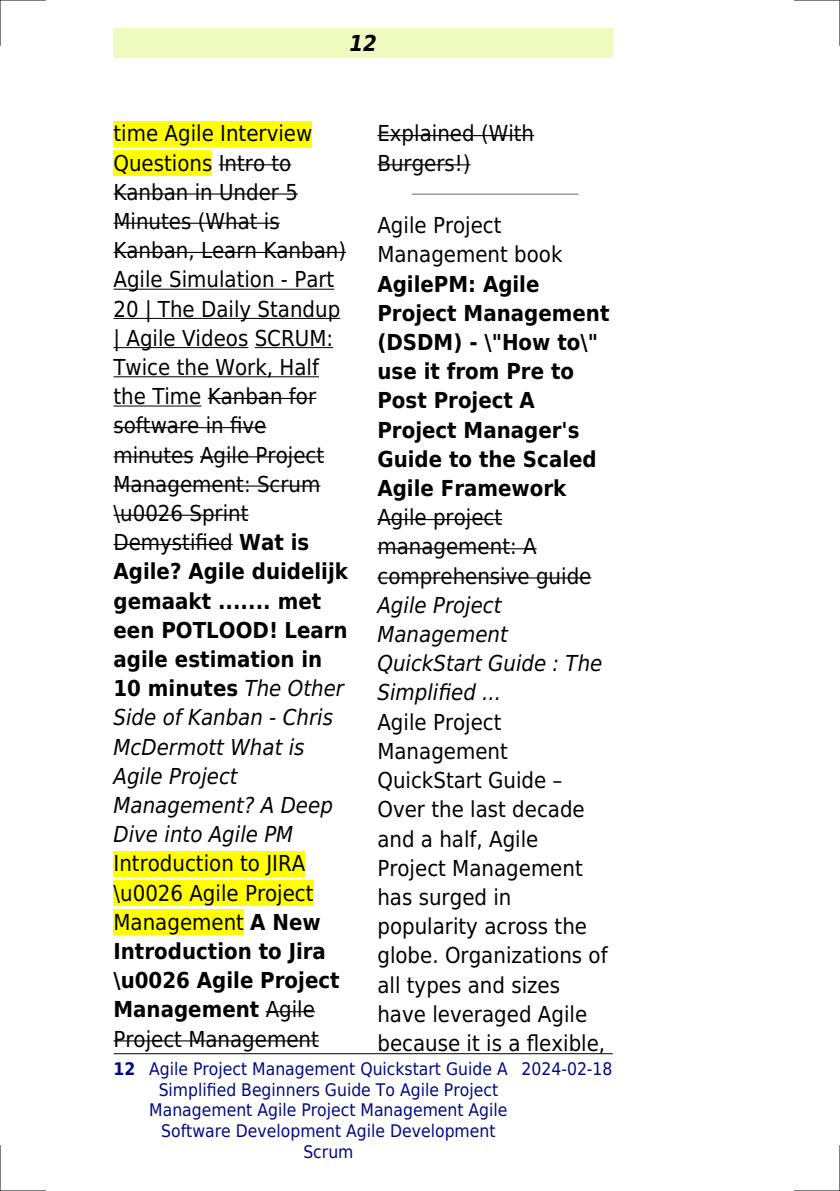
<style>
.page{position:relative;width:840px;height:1191px;background:#fff}
.page>*{position:absolute;margin:0;border:0;box-sizing:border-box;transform-origin:0 0}
.t1{font:22px/29.2px "DejaVu Sans Condensed";color:#000}
.t2{font:700 22px/29.2px "DejaVu Sans Condensed";color:#000}
.t3{font:italic 22px/29.2px "DejaVu Sans Condensed";color:#000}
.t4{font:italic 700 22px "DejaVu Sans Condensed";color:#000}
.t5{font:17.4px "DejaVu Sans Condensed";color:#000880}
.s1{font-weight:700}
.s2{font-style:italic}
</style>
<div class="page">
<div style="left:113px;top:28px;width:499px;height:30px;background:#effbbe"></div>
<svg style="left:114px;top:1053px;width:21px;height:1px"></svg>
<hr style="left:135px;top:1053px;width:386px;height:1px;background:#000">
<hr style="left:521px;top:1053px;width:91px;height:1px;background:#000">
<div style="left:113px;top:121px;width:199px;height:25px;background:#ff0"></div>
<div style="left:113px;top:150px;width:99px;height:26px;background:#ff0"></div>
<hr style="left:219px;top:164px;width:72px;height:1px;background:#000">
<hr style="left:113px;top:193px;width:185px;height:2px;background:#000">
<hr style="left:113px;top:223px;width:166px;height:1px;background:#000">
<hr style="left:113px;top:252px;width:233px;height:1px;background:#000">
<hr style="left:113px;top:289px;width:221px;height:1px;background:#000">
<hr style="left:113px;top:318px;width:227px;height:1px;background:#000">
<hr style="left:113px;top:347px;width:135px;height:1px;background:#000">
<hr style="left:254px;top:347px;width:79px;height:1px;background:#000">
<hr style="left:113px;top:376px;width:206px;height:1px;background:#000">
<hr style="left:113px;top:405px;width:88px;height:1px;background:#000">
<hr style="left:208px;top:398px;width:108px;height:1px;background:#000">
<hr style="left:113px;top:427px;width:153px;height:1px;background:#000">
<hr style="left:113px;top:456px;width:81px;height:1px;background:#000">
<hr style="left:200px;top:456px;width:124px;height:1px;background:#000">
<hr style="left:113px;top:485px;width:207px;height:1px;background:#000">
<hr style="left:113px;top:515px;width:135px;height:1px;background:#000">
<hr style="left:113px;top:544px;width:120px;height:1px;background:#000">
<div style="left:113px;top:851px;width:192px;height:25px;background:#ff0"></div>
<div style="left:113px;top:880px;width:200px;height:25px;background:#ff0"></div>
<div style="left:113px;top:909px;width:131px;height:26px;background:#ff0"></div>
<hr style="left:265px;top:1011px;width:50px;height:1px;background:#000">
<hr style="left:113px;top:1040px;width:206px;height:1px;background:#000">
<hr style="left:377px;top:135px;width:157px;height:1px;background:#000">
<hr style="left:377px;top:164px;width:93px;height:1px;background:#000">
<hr style="left:412px;top:193px;width:165px;height:2px;background:#999">
<hr style="left:377px;top:519px;width:125px;height:1px;background:#000">
<hr style="left:377px;top:548px;width:159px;height:1px;background:#000">
<hr style="left:377px;top:577px;width:214px;height:1px;background:#000">
<hr style="left:0;top:0;width:45px;height:1px;background:#000">
<hr style="left:794px;top:0;width:45px;height:1px;background:#000">
<hr style="left:0;top:1190px;width:45px;height:1px;background:#000">
<hr style="left:794px;top:1190px;width:45px;height:1px;background:#000">
<hr style="left:0;top:0;width:1px;height:45px;background:#000">
<hr style="left:0;top:1145px;width:1px;height:46px;background:#000">
<hr style="left:839px;top:0;width:1px;height:45px;background:#000">
<hr style="left:839px;top:1145px;width:1px;height:46px;background:#000">
<p class="t4" style="left:349px;top:30px;width:29px">12</p>
<p class="t1" style="left:113px;top:119px;width:236px">time Agile Interview<br>Questions Intro to<br>Kanban in Under 5<br>Minutes (What is<br>Kanban, Learn Kanban)<br>Agile Simulation - Part<br>20 | The Daily Standup | Agile Videos SCRUM:<br>Twice the Work, Half the Time Kanban for software in five minutes Agile Project<br>Management: Scrum \u0026 Sprint<br>Demystified <span class="s1">Wat is<br>Agile? Agile duidelijk gemaakt ....... met een POTLOOD! Learn agile estimation in<br>10 minutes</span> <span class="s2">The Other<br>Side of Kanban - Chris<br>McDermott What is<br>Agile Project<br>Management? A Deep<br>Dive into Agile PM</span></p>
<p class="t1" style="left:113px;top:849px;width:227px">Introduction to JIRA \u0026 Agile Project<br>Management <span class="s1">A New<br>Introduction to Jira \u0026 Agile Project<br>Management</span> Agile<br>Project Management</p>
<p class="t1" style="left:377px;top:119px;width:158px">Explained (With<br>Burgers!)</p>
<p class="t1" style="left:377px;top:211px;width:186px">Agile Project<br>Management book</p>
<p class="t2" style="left:377px;top:269px;width:233px">AgilePM: Agile<br>Project Management (DSDM) - \"How to\" use it from Pre to<br>Post Project A<br>Project Manager's<br>Guide to the Scaled<br>Agile Framework</p>
<p class="t1" style="left:377px;top:503px;width:215px">Agile project management: A comprehensive guide</p>
<p class="t3" style="left:377px;top:590px;width:226px">Agile Project<br>Management<br>QuickStart Guide : The<br>Simplified ...</p>
<p class="t1" style="left:377px;top:707px;width:232px">Agile Project<br>Management<br>QuickStart Guide<br>Over the last decade and a half, Agile<br>Project Management has surged in popularity across the globe. Organizations of all types and sizes have leveraged Agile because it is a flexible,</p>
<p class="t5" style="left:113px;top:1058px;width:395px"><span class="s1">12</span> Agile Project Management Quickstart Guide A</p>
<p class="t5" style="left:159px;top:1079px;width:341px">Simplified Beginners Guide To Agile Project</p>
<p class="t5" style="left:149px;top:1100px;width:359px">Management Agile Project Management Agile</p>
<p class="t5" style="left:161px;top:1121px;width:335px">Software Development Agile Development</p>
<p class="t5" style="left:303px;top:1142px;width:52px">Scrum</p>
<p class="t5" style="left:521px;top:1058px;width:92px">2024-02-18</p>
</div>
